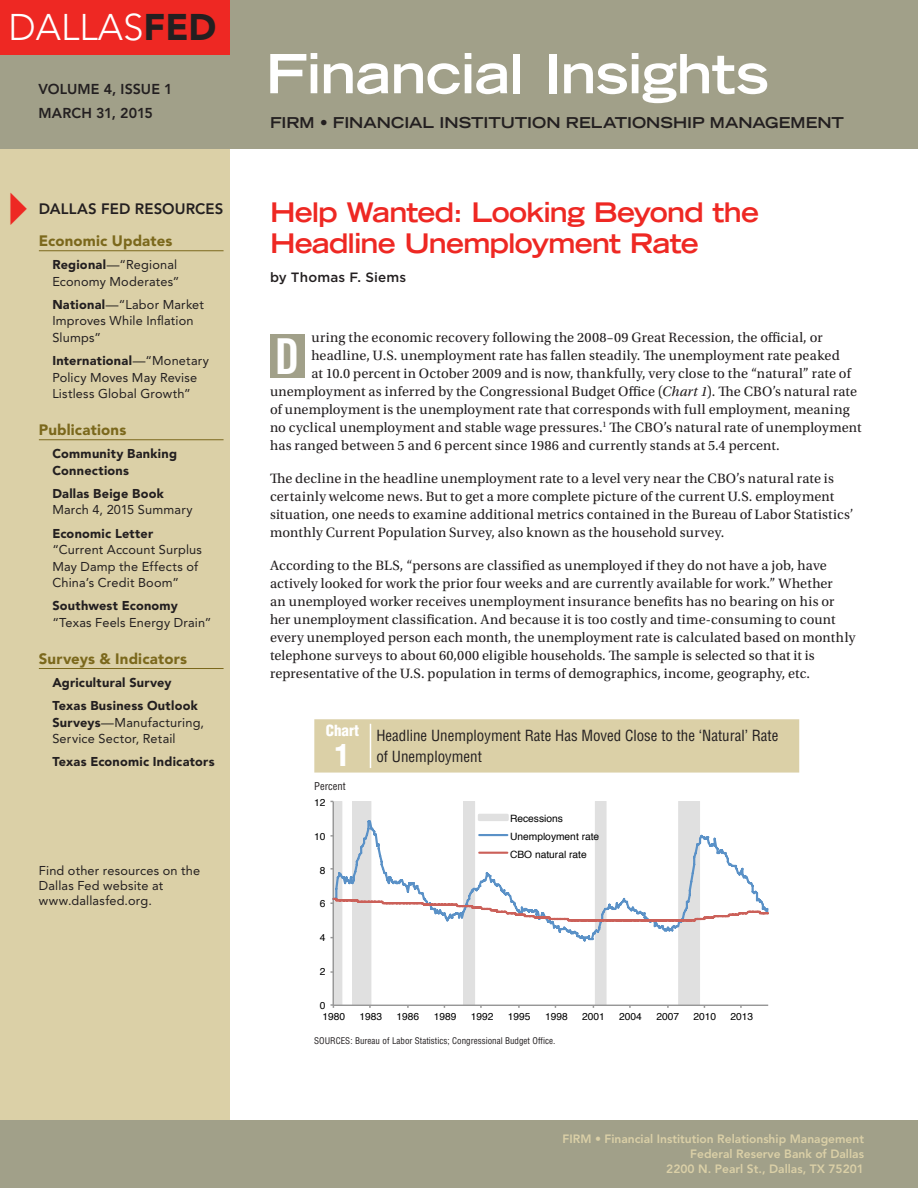
<style>
.page{position:relative;width:918px;height:1188px;background:#fff}
.page>*{position:absolute;margin:0;border:0;box-sizing:border-box;transform-origin:0 0}
.t1{font:700 expanded 54px "Trade Gothic LT Std";letter-spacing:-.02em;color:#fff}
.t2{font:49.5px "Trade Gothic LT Std Bd Cn 20";color:#fff}
.t3{font:300 36.75px "Avenir LT Std";color:#fff}
.Chart{font:900 condensed 30px "Helvetica LT Std";color:#fff}
.TITLE_ARTICLE{font:700 expanded 27px/31px "Trade Gothic LT Std";letter-spacing:-.03em;color:#ee2823}
.ChartTitle{font:condensed 15px/21px "Helvetica LT Std";color:#231f20}
.t4{font:700 expanded 15px "Trade Gothic LT Std";color:#231f20}
.TEXT_Sidebar_Bold{font:900 15px "Avenir LT Std";letter-spacing:.01em;color:#7b681c}
.CalendarHead{font:800 15px "Avenir LT Std";letter-spacing:.005em;color:#231f20}
.Chart_word{font:900 condensed 15px "Helvetica LT Std";color:#fff}
.TEXT_BODY{font:14.25px/18px "Utopia Std";letter-spacing:.01em;color:#231f20}
.t5{font:800 14.25px/24px "Avenir LT Std";letter-spacing:.005em;color:#231f20}
.byAuthor{font:500 13.5px "Gotham";letter-spacing:.015em;color:#231f20}
.ResourcesListText{font:12.75px/16.5px "Avenir LT Std";letter-spacing:.015em;color:#231f20}
.ResourcesListText-2{font:900 12.75px/16.5px "Avenir LT Std";letter-spacing:.02em;color:#231f20}
.FirmWebsite{font:12.75px/15px "Avenir LT Std";letter-spacing:.015em;color:#231f20}
.t6{font:800 12px/15px "Avenir LT Std";color:#dbd0a7;text-align:right}
.ChartAxis{font:condensed 10.5px "Helvetica LT Std";color:#231f20}
.t7{font:10.05px/17.7px "Helvetica";color:#000}
.Source{font:condensed 9px "Helvetica LT Std";color:#231f20}
.s1{font-weight:900;color:#231f20}
.s2{font-weight:900}
.s3{font-style:italic}
</style>
<div class="page">
<div style="left:0;top:1px;width:230px;height:1187px;background:#dbd0a7"></div>
<div style="left:0;top:0;width:918px;height:148px;background:#a1a089"></div>
<div style="left:0;top:0;width:230px;height:54px;background:#ee2823"></div>
<div style="left:0;top:1120px;width:918px;height:68px;background:#a1a089"></div>
<div style="left:270px;top:334px;width:35px;height:44px;background:#a1a089"></div>
<hr style="left:39px;top:250px;width:185px;height:1px;background:#7b681c">
<hr style="left:39px;top:439px;width:185px;height:1px;background:#7b681c">
<hr style="left:39px;top:668px;width:185px;height:1px;background:#7b681c">
<div style="left:314px;top:719px;width:485px;height:54px;background:#dbd0a7"></div>
<hr style="left:370px;top:724px;width:1px;height:44px;background:#fff">
<svg style="left:330px;top:801px;width:439px;height:207px"></svg>
<div style="left:478px;top:814px;width:31px;height:7px;border:3px solid #e0e0e0"></div>
<hr style="left:479px;top:834px;width:28px;height:2px;background:#5a91c7">
<hr style="left:479px;top:852px;width:28px;height:2px;background:#cb6059">
<h3 class="t3" style="left:9px;top:6px;width:210px">DALLAS<span class="s1">FED</span></h3>
<p class="t5" style="left:39px;top:77px;width:136px">VOLUME 4, ISSUE 1<br>MARCH 31, 2015</p>
<p class="CalendarHead" style="left:39px;top:200px;width:186px">DALLAS FED RESOURCES</p>
<p class="TEXT_Sidebar_Bold" style="left:39px;top:232px;width:135px">Economic Updates</p>
<p class="ResourcesListText" style="left:52px;top:257px;width:129px"><span class="s2">Regional</span>—“Regional<br>Economy Moderates”</p>
<p class="ResourcesListText" style="left:52px;top:296px;width:153px"><span class="s2">National</span>—“Labor Market<br>Improves While Inflation<br>Slumps”</p>
<p class="ResourcesListText" style="left:52px;top:353px;width:158px"><span class="s2">International</span>—“Monetary<br>Policy Moves May Revise<br>Listless Global Growth”</p>
<p class="TEXT_Sidebar_Bold" style="left:39px;top:421px;width:89px">Publications</p>
<p class="ResourcesListText-2" style="left:52px;top:445px;width:126px">Community Banking<br>Connections</p>
<p class="ResourcesListText" style="left:52px;top:485px;width:142px"><span class="s2">Dallas Beige Book<br></span>March 4, 2015 Summary</p>
<p class="ResourcesListText" style="left:52px;top:525px;width:151px"><span class="s2">Economic Letter </span>“Current Account Surplus<br>May Damp the Effects of<br>China’s Credit Boom”</p>
<p class="ResourcesListText" style="left:52px;top:598px;width:161px"><span class="s2">Southwest Economy </span>“Texas Feels Energy Drain”</p>
<p class="TEXT_Sidebar_Bold" style="left:39px;top:649px;width:150px">Surveys &amp; Indicators</p>
<p class="ResourcesListText-2" style="left:52px;top:674px;width:121px">Agricultural Survey</p>
<p class="ResourcesListText" style="left:52px;top:698px;width:153px"><span class="s2">Texas Business Outlook<br>Surveys</span>—Manufacturing,<br>Service Sector, Retail</p>
<p class="ResourcesListText-2" style="left:52px;top:754px;width:164px">Texas Economic Indicators</p>
<p class="FirmWebsite" style="left:39px;top:863px;width:163px">Find other resources on the<br>Dallas Fed website at www.dallasfed.org.</p>
<h1 class="t1" style="left:266px;top:39px;width:505px">Financial Insights</h1>
<p class="t4" style="left:270px;top:112px;width:576px">FIRM • FINANCIAL INSTITUTION RELATIONSHIP MANAGEMENT</p>
<p class="TITLE_ARTICLE" style="left:270px;top:196px;width:491px">Help Wanted: Looking Beyond the<br>Headline Unemployment Rate</p>
<p class="byAuthor" style="left:270px;top:269px;width:138px">by Thomas F. Siems</p>
<p class="TEXT_BODY" style="left:311px;top:329px;width:513px">uring the economic recovery following the 2008–09 Great Recession, the official, or</p>
<p class="TEXT_BODY" style="left:311px;top:347px;width:530px">headline, U.S. unemployment rate has fallen steadily. The unemployment rate peaked</p>
<p class="TEXT_BODY" style="left:311px;top:365px;width:541px">at 10.0 percent in October 2009 and is now, thankfully, very close to the “natural” rate of</p>
<p class="TEXT_BODY" style="left:270px;top:383px;width:589px">unemployment as inferred by the Congressional Budget Office (<span class="s3">Chart 1</span>). The CBO’s natural rate</p>
<p class="TEXT_BODY" style="left:270px;top:401px;width:581px">of unemployment is the unemployment rate that corresponds with full employment, meaning</p>
<p class="TEXT_BODY" style="left:270px;top:419px;width:593px">no cyclical unemployment and stable wage pressures.<sup>1</sup> The CBO’s natural rate of unemployment</p>
<p class="TEXT_BODY" style="left:270px;top:437px;width:511px">has ranged between 5 and 6 percent since 1986 and currently stands at 5.4 percent.</p>
<p class="TEXT_BODY" style="left:270px;top:470px;width:585px">The decline in the headline unemployment rate to a level very near the CBO’s natural rate is certainly welcome news. But to get a more complete picture of the current U.S. employment situation, one needs to examine additional metrics contained in the Bureau of Labor Statistics’ monthly Current Population Survey, also known as the household survey.</p>
<p class="TEXT_BODY" style="left:270px;top:557px;width:587px">According to the BLS, “persons are classified as unemployed if they do not have a job, have actively looked for work the prior four weeks and are currently available for work.” Whether<br>an unemployed worker receives unemployment insurance benefits has no bearing on his or her unemployment classification. And because it is too costly and time-consuming to count every unemployed person each month, the unemployment rate is calculated based on monthly telephone surveys to about 60,000 eligible households. The sample is selected so that it is representative of the U.S. population in terms of demographics, income, geography, etc.</p>
<p class="t2" style="left:275px;top:326px;width:26px">D</p>
<p class="Chart_word" style="left:326px;top:721px;width:35px">Chart</p>
<p class="Chart" style="left:335px;top:736px;width:16px">1</p>
<p class="ChartAxis" style="left:314px;top:780px;width:33px">Percent</p>
<p class="t7" style="left:314px;top:794px;width:13px">12</p>
<p class="t7" style="left:314px;top:827px;width:13px">10</p>
<p class="t7" style="left:320px;top:861px;width:7px">8</p>
<p class="t7" style="left:320px;top:895px;width:7px">6</p>
<p class="t7" style="left:320px;top:929px;width:7px">4</p>
<p class="t7" style="left:320px;top:963px;width:7px">2</p>
<p class="t7" style="left:320px;top:997px;width:7px">0</p>
<p class="ChartTitle" style="left:376px;top:725px;width:403px">Headline Unemployment Rate Has Moved Close to the ‘Natural’ Rate of Unemployment</p>
<p class="t7" style="left:510px;top:810px;width:91px">Recessions<br>Unemployment rate<br>CBO natural rate</p>
<p class="t7" style="left:322px;top:1008px;width:24px">1980</p>
<p class="t7" style="left:360px;top:1008px;width:24px">1983</p>
<p class="t7" style="left:397px;top:1008px;width:24px">1986</p>
<p class="t7" style="left:434px;top:1008px;width:24px">1989</p>
<p class="t7" style="left:471px;top:1008px;width:24px">1992</p>
<p class="t7" style="left:508px;top:1008px;width:24px">1995</p>
<p class="t7" style="left:545px;top:1008px;width:24px">1998</p>
<p class="t7" style="left:582px;top:1008px;width:24px">2001</p>
<p class="t7" style="left:619px;top:1008px;width:24px">2004</p>
<p class="t7" style="left:656px;top:1008px;width:24px">2007</p>
<p class="t7" style="left:693px;top:1008px;width:24px">2010</p>
<p class="t7" style="left:731px;top:1008px;width:24px">2013</p>
<p class="Source" style="left:314px;top:1035px;width:243px">SOURCES: Bureau of Labor Statistics; Congressional Budget Office.</p>
<p class="t6" style="left:563px;top:1131px;width:303px">FIRM • Financial Institution Relationship Management<br>Federal Reserve Bank of Dallas<br>2200 N. Pearl St., Dallas, TX 75201</p>
</div>
